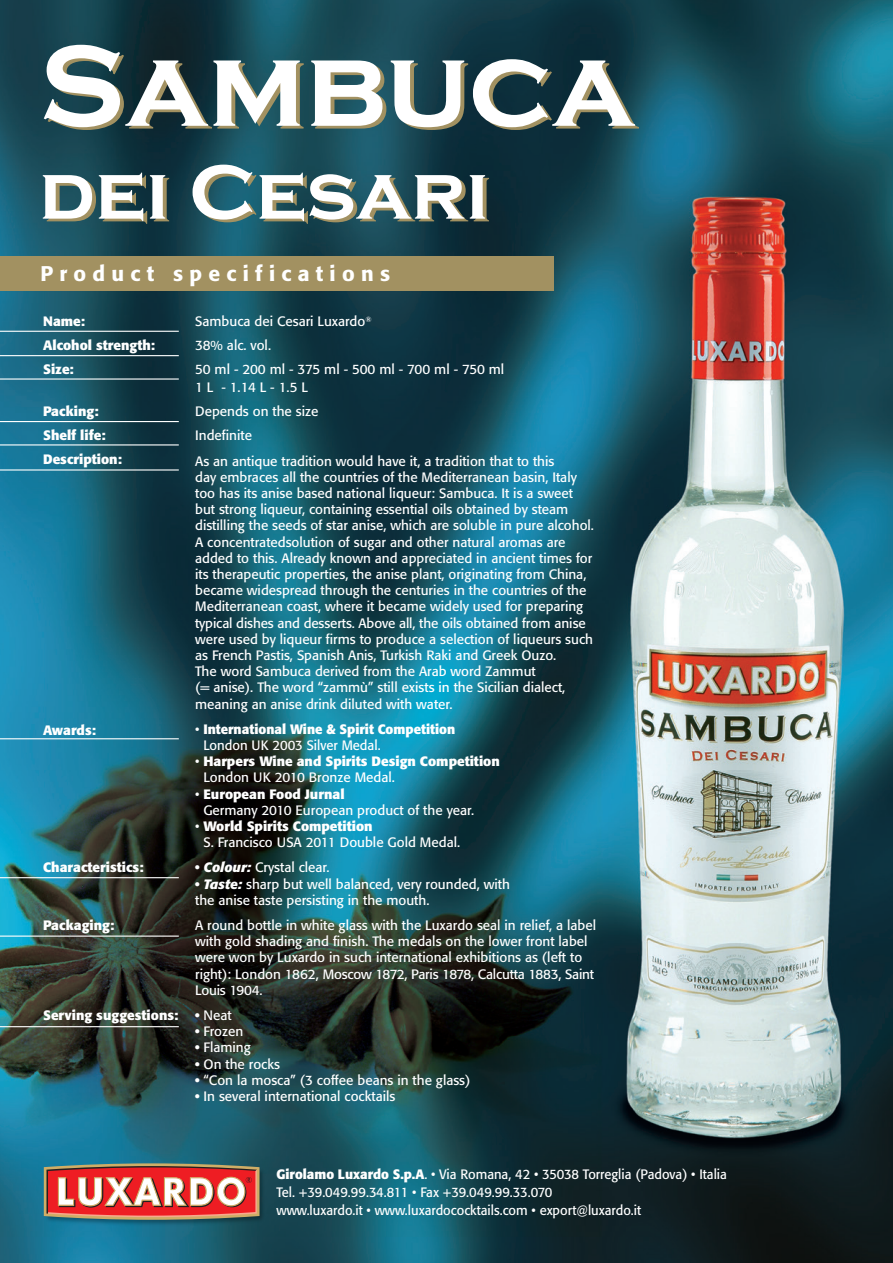
<style>
.page{position:relative;width:893px;height:1263px;background:#fff}
.page>*{position:absolute;margin:0;border:0;box-sizing:border-box;transform-origin:0 0}
.t1{font:700 119.4px "Copperplate T";color:#fff}
.t2{font:700 79.5px "Copperplate T";color:#fff}
.t3{font:500 21px "Formata";letter-spacing:.3em;color:#fff}
.t4{font:13.5px/16.2px "Formata";color:#fff}
.t5{font:700 13.5px/24px "Formata";color:#fff}
.t6{font:13.5px/18px "Formata";color:#fff;scale:.96 1}
.s1{font-weight:400}
.s2{font-weight:700}
.s3{font-weight:700;font-style:italic}
</style>
<div class="page">
<img style="left:0;top:0;width:893px;height:1263px">
<div style="left:0;top:256px;width:554px;height:34px;background:#a29161"></div>
<hr style="left:0;top:331px;width:179px;height:1px;background:#fff">
<hr style="left:0;top:355px;width:179px;height:1px;background:#fff">
<hr style="left:0;top:378px;width:179px;height:2px;background:#fff">
<hr style="left:0;top:421px;width:179px;height:1px;background:#fff">
<hr style="left:0;top:444px;width:179px;height:1px;background:#fff">
<hr style="left:0;top:469px;width:179px;height:1px;background:#fff">
<hr style="left:0;top:738px;width:179px;height:1px;background:#fff">
<hr style="left:0;top:935px;width:179px;height:2px;background:#fff">
<hr style="left:0;top:877px;width:179px;height:1px;background:#fff">
<hr style="left:0;top:1026px;width:179px;height:1px;background:#fff">
<img style="left:43px;top:1162px;width:223px;height:65px">
<svg style="left:44px;top:1163px;width:215px;height:57px"></svg>
<h1 class="t1" style="left:39px;top:20px;width:597px">Sambuca</h1>
<h2 class="t2" style="left:39px;top:148px;width:451px">dei Cesari</h2>
<h3 class="t3" style="left:40px;top:260px;width:351px">Product specifications</h3>
<p class="t5" style="left:43px;top:310px;width:113px">Name:<br>Alcohol strength:<br>Size:</p>
<p class="t5" style="left:43px;top:400px;width:80px">Packing:<br>Shelf life:<br>Description:</p>
<p class="t5" style="left:43px;top:718px;width:54px">Awards:</p>
<p class="t5" style="left:43px;top:855px;width:102px">Characteristics:</p>
<p class="t5" style="left:43px;top:913px;width:73px">Packaging:</p>
<p class="t5" style="left:43px;top:1003px;width:137px">Serving suggestions:</p>
<p class="t4" style="left:195px;top:310px;width:311px;line-height:24px">Sambuca dei Cesari Luxardo<sup>®<br></sup>38% alc. vol.<br>50 ml - 200 ml - 375 ml - 500 ml - 700 ml - 750 ml</p>
<p class="t4" style="left:195px;top:375px;width:361px;line-height:24.5px">1 L - 1.14 L - 1.5 L<br>Depends on the size<br>Indefinite<br>As an antique tradition would have it, a tradition that to this</p>
<p class="t4" style="left:195px;top:469px;width:400px">day embraces all the countries of the Mediterranean basin, Italy too has its anise based national liqueur: Sambuca. It is a sweet but strong liqueur, containing essential oils obtained by steam distilling the seeds of star anise, which are soluble in pure alcohol.<br>A concentratedsolution of sugar and other natural aromas are added to this. Already known and appreciated in ancient times for its therapeutic properties, the anise plant, originating from China, became widespread through the centuries in the countries of the Mediterranean coast, where it became widely used for preparing typical dishes and desserts. Above all, the oils obtained from anise were used by liqueur firms to produce a selection of liqueurs such as French Pastis, Spanish Anis, Turkish Raki and Greek Ouzo.<br>The word Sambuca derived from the Arab word Zammut<br>(= anise). The word “zammù” still exists in the Sicilian dialect, meaning an anise drink diluted with water.</p>
<p class="t5" style="left:203px;top:721px;width:253px;line-height:16.2px;text-indent:-8px"><span class="s1">•</span> International Wine &amp; Spirit Competition<br><span class="s1">London UK 2003 Silver Medal.</span></p>
<p class="t5" style="left:203px;top:753px;width:298px;line-height:16.2px;text-indent:-8px"><span class="s1">•</span> Harpers Wine and Spirits Design Competition<br><span class="s1">London UK 2010 Bronze Medal.</span></p>
<p class="t4" style="left:203px;top:786px;width:272px;text-indent:-8px">• <span class="s2">European Food Jurnal<br></span>Germany 2010 European product of the year.</p>
<p class="t4" style="left:203px;top:818px;width:258px;text-indent:-8px">• <span class="s2">World Spirits Competition<br></span>S. Francisco USA 2011 Double Gold Medal.</p>
<p class="t4" style="left:195px;top:859px;width:136px"><span class="s2">•</span> <span class="s3">Colour:</span> Crystal clear.</p>
<p class="t4" style="left:195px;top:876px;width:316px"><span class="s2">•</span> <span class="s3">Taste:</span> sharp but well balanced, very rounded, with the anise taste persisting in the mouth.</p>
<p class="t4" style="left:195px;top:917px;width:402px">A round bottle in white glass with the Luxardo seal in relief, a label with gold shading and finish. The medals on the lower front label were won by Luxardo in such international exhibitions as (left to right): London 1862, Moscow 1872, Paris 1878, Calcutta 1883, Saint Louis 1904.</p>
<p class="t4" style="left:195px;top:1007px;width:38px"><span class="s2">•</span> Neat</p>
<p class="t4" style="left:195px;top:1023px;width:50px"><span class="s2">•</span> Frozen</p>
<p class="t4" style="left:195px;top:1039px;width:57px"><span class="s2">•</span> Flaming</p>
<p class="t4" style="left:195px;top:1056px;width:86px"><span class="s2">•</span> On the rocks</p>
<p class="t4" style="left:195px;top:1072px;width:277px"><span class="s2">•</span> “Con la mosca” (3 coffee beans in the glass)</p>
<p class="t4" style="left:195px;top:1088px;width:202px"><span class="s2">•</span> In several international cocktails</p>
<p class="t6" style="left:276px;top:1165px;width:471px"><span class="s2">Girolamo Luxardo S.p.A</span>. • Via Romana, 42 • 35038 Torreglia (Padova) • Italia<br>Tel. +39.049.99.34.811 • Fax +39.049.99.33.070<br>www.luxardo.it • www.luxardococktails.com • export@luxardo.it</p>
</div>
